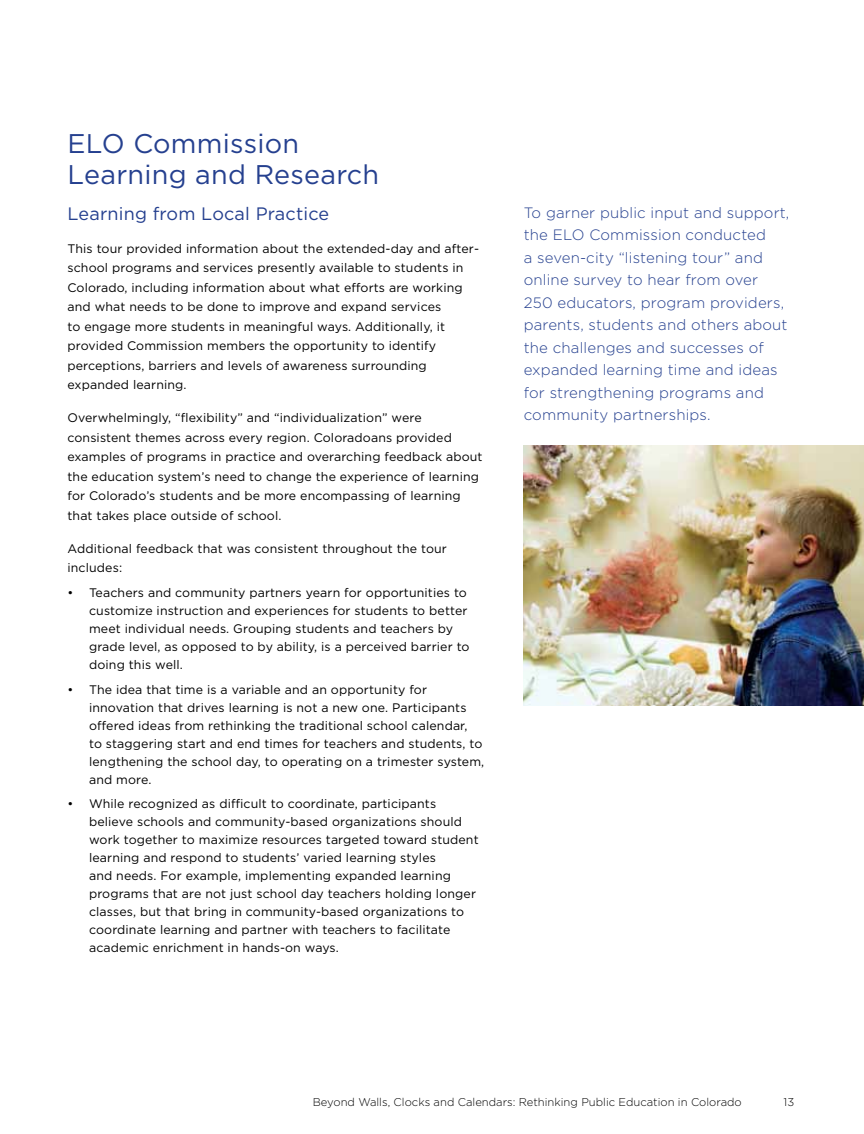
<style>
.page{position:relative;width:864px;height:1134px;background:#fff}
.page>*{position:absolute;margin:0;border:0;box-sizing:border-box;transform-origin:0 0}
.t1{font:27px/31.5px "Gotham";letter-spacing:.01em;color:#25408f;text-align:center}
.t2{font:18px "Gotham";letter-spacing:.01em;color:#25408f}
.t3{font:300 15px/22.5px "Gotham";letter-spacing:.01em;color:#25408f}
.t4{font:12.3px/18px "Gotham";letter-spacing:.01em;color:#000}
.t5{font:300 11.25px "Gotham";color:#000}
</style>
<div class="page">
<img style="left:524px;top:446px;width:340px;height:259px">
<h1 class="t1" style="left:68px;top:127px;width:313px">Commission<br>Learning and Research</h1>
<h1 class="t1" style="left:68px;top:127px;width:19px">ELO</h1>
<h2 class="t2" style="left:68px;top:202px;width:263px">Learning from Local Practice</h2>
<p class="t4" style="left:67px;top:238px;width:413px;line-height:19.5px">This tour provided information about the extended-day and after&shy;school programs and services presently available to students in Colorado, including information about what efforts are working and what needs to be done to improve and expand services<br>to engage more students in meaningful ways. Additionally, it provided Commission members the opportunity to identify perceptions, barriers and levels of awareness surrounding expanded learning.</p>
<p class="t4" style="left:67px;top:408px;width:417px;line-height:19.5px">Overwhelmingly, “flexibility” and “individualization” were consistent themes across every region. Coloradoans provided examples of programs in practice and overarching feedback about the education system’s need to change the experience of learning for Colorado’s students and be more encompassing of learning that takes place outside of school.</p>
<p class="t4" style="left:67px;top:538px;width:381px;line-height:19.5px">Additional feedback that was consistent throughout the tour includes:</p>
<p class="t4" style="left:89px;top:583px;width:382px;text-indent:-22px">• Teachers and community partners yearn for opportunities to customize instruction and experiences for students to better meet individual needs. Grouping students and teachers by grade level, as opposed to by ability, is a perceived barrier to doing this well.</p>
<p class="t4" style="left:89px;top:680px;width:397px;text-indent:-22px">• The idea that time is a variable and an opportunity for innovation that drives learning is not a new one. Participants offered ideas from rethinking the traditional school calendar,<br>to staggering start and end times for teachers and students, to lengthening the school day, to operating on a trimester system, and more.</p>
<p class="t4" style="left:89px;top:795px;width:391px;text-indent:-22px">• While recognized as difficult to coordinate, participants believe schools and community-based organizations should work together to maximize resources targeted toward student learning and respond to students’ varied learning styles<br>and needs. For example, implementing expanded learning programs that are not just school day teachers holding longer classes, but that bring in community-based organizations to coordinate learning and partner with teachers to facilitate academic enrichment in hands-on ways.</p>
<p class="t3" style="left:524px;top:201px;width:267px">To garner public input and support, the ELO Commission conducted<br>a seven-city “listening tour” and online survey to hear from over<br>250 educators, program providers, parents, students and others about the challenges and successes of expanded learning time and ideas for strengthening programs and community partnerships.</p>
<p class="t5" style="left:313px;top:1096px;width:430px">Beyond Walls, Clocks and Calendars: Rethinking Public Education in Colorado</p>
<p class="t5" style="left:784px;top:1096px;width:12px">13</p>
</div>
